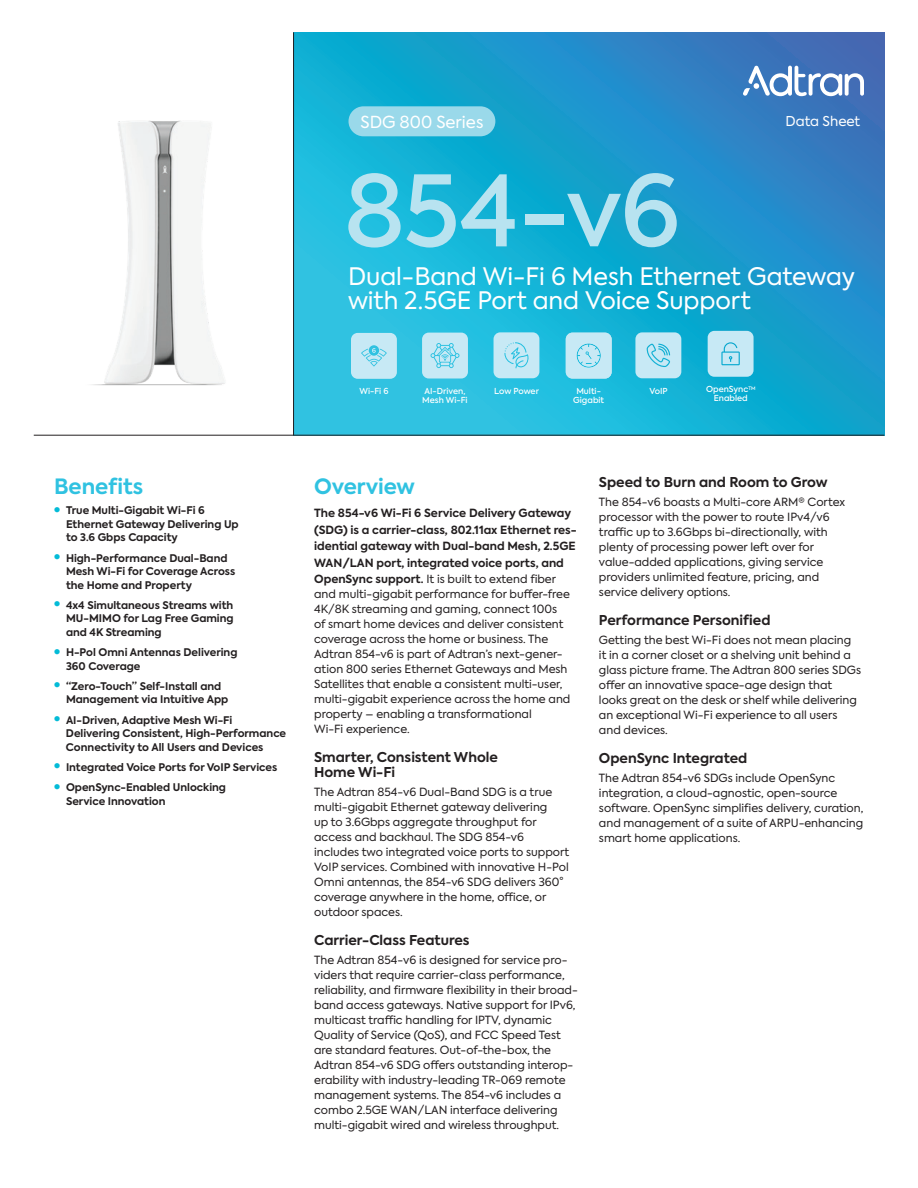
<style>
.page{position:relative;width:918px;height:1188px;background:#fff}
.page>*{position:absolute;margin:0;border:0;box-sizing:border-box;transform-origin:0 0}
.t1{font:500 97.5px "Axiforma";color:#b8e3f0}
.t2{font:24px/24px "Axiforma";letter-spacing:-.005em;color:#fff}
.t3{font:700 21px "Axiforma";color:#30c2e1}
.t4{font:16.5px "Axiforma";color:#fff}
.t5{font:700 13.5px/15px "Axiforma";color:#231f20}
.t6{font:13.5px "Axiforma";color:#fff}
.t7{font:11.25px/15px "Axiforma";color:#231f20}
.t8{font:700 11.25px/16.5px "Axiforma";color:#231f20}
.t9{font:700 10.5px/13.5px "Axiforma";color:#231f20}
.t10{font:500 8.25px/9px "Axiforma";color:#fff;text-align:center}
.s1{font-weight:400}
</style>
<div class="page">
<svg style="left:294px;top:32px;width:590px;height:403px;background:#1da3d0"></svg>
<hr style="left:34px;top:435px;width:850px;height:1px;background:#231f20">
<hr style="left:293px;top:32px;width:1px;height:403px;background:#231f20">
<svg style="left:743px;top:66px;width:121px;height:30px"></svg>
<div style="left:349px;top:106px;width:146px;height:30px;background:#9ad9ea;border-radius:15px"></div>
<svg style="left:351px;top:333px;width:46px;height:46px;background:#b9e5f3"></svg>
<svg style="left:494px;top:332px;width:45px;height:46px;background:#bae5f3"></svg>
<svg style="left:422px;top:333px;width:46px;height:46px;background:#b3e3f2"></svg>
<svg style="left:566px;top:333px;width:46px;height:46px;background:#bae5f3"></svg>
<svg style="left:635px;top:332px;width:46px;height:46px;background:#b4e3f1"></svg>
<svg style="left:708px;top:331px;width:46px;height:46px;background:#b7e3f1"></svg>
<img style="left:92px;top:120px;width:133px;height:266px">
<h3 class="t4" style="left:361px;top:111px;width:124px">SDG 800 Series</h3>
<p class="t6" style="left:786px;top:112px;width:76px">Data Sheet</p>
<h1 class="t1" style="left:344px;top:147px;width:338px">854-v6</h1>
<h2 class="t2" style="left:348px;top:265px;width:509px">Dual-Band Wi-Fi 6 Mesh Ethernet Gateway with 2.5GE Port and Voice Support</h2>
<p class="t10" style="left:359px;top:387px;width:31px">Wi-Fi 6</p>
<p class="t10" style="left:425px;top:387px;width:42px">AI-Driven,</p>
<p class="t10" style="left:494px;top:387px;width:46px">Low Power</p>
<p class="t10" style="left:422px;top:396px;width:47px">Mesh Wi-Fi</p>
<p class="t10" style="left:573px;top:387px;width:33px">Multi-<br>Gigabit</p>
<p class="t10" style="left:649px;top:387px;width:20px">VoIP</p>
<p class="t10" style="left:706px;top:385px;width:51px">OpenSync<sup>TM<br></sup>Enabled</p>
<h3 class="t3" style="left:54px;top:472px;width:91px">Benefits</h3>
<p class="t9" style="left:66px;top:504px;width:174px">True Multi-Gigabit Wi-Fi 6<br>Ethernet Gateway Delivering Up to 3.6 Gbps Capacity</p>
<p class="t9" style="left:66px;top:551px;width:171px">High-Performance Dual-Band<br>Mesh Wi-Fi for Coverage Across the Home and Property</p>
<p class="t9" style="left:66px;top:598px;width:169px;text-align:justify">4x4 Simultaneous Streams with MU-MIMO for Lag Free Gaming and 4K Streaming</p>
<p class="t9" style="left:66px;top:646px;width:173px">H-Pol Omni Antennas Delivering<br>360 Coverage</p>
<p class="t9" style="left:66px;top:679px;width:164px">“Zero-Touch” Self-Install and<br>Management via Intuitive App</p>
<p class="t9" style="left:66px;top:713px;width:222px">AI-Driven, Adaptive Mesh Wi-Fi<br>Delivering Consistent, High-Performance<br>Connectivity to All Users and Devices</p>
<p class="t9" style="left:66px;top:757px;width:213px;line-height:20.2px">Integrated Voice Ports for VoIP Services<br>OpenSync-Enabled Unlocking</p>
<p class="t9" style="left:66px;top:794px;width:101px">Service Innovation</p>
<h3 class="t3" style="left:314px;top:472px;width:102px">Overview</h3>
<p class="t8" style="left:314px;top:505px;width:264px">The 854-v6 Wi-Fi 6 Service Delivery Gateway (SDG) is a carrier-class, 802.11ax Ethernet res&shy;idential gateway with Dual-band Mesh, 2.5GE WAN/LAN port, integrated voice ports, and OpenSync support. <span class="s1">It is built to extend fiber</span></p>
<p class="t7" style="left:314px;top:587px;width:258px">and multi-gigabit performance for buffer-free 4K/8K streaming and gaming, connect 100s of smart home devices and deliver consistent coverage across the home or business. The Adtran 854-v6 is part of Adtran’s next-gener&shy;ation 800 series Ethernet Gateways and Mesh Satellites that enable a consistent multi-user, multi-gigabit experience across the home and property – enabling a transformational<br>Wi-Fi experience.</p>
<p class="t5" style="left:314px;top:750px;width:185px">Smarter, Consistent Whole<br>Home Wi-Fi</p>
<p class="t7" style="left:314px;top:785px;width:257px">The Adtran 854-v6 Dual-Band SDG is a true multi-gigabit Ethernet gateway delivering<br>up to 3.6Gbps aggregate throughput for access and backhaul. The SDG 854-v6 includes two integrated voice ports to support VoIP services. Combined with innovative H-Pol Omni antennas, the 854-v6 SDG delivers 360° coverage anywhere in the home, office, or outdoor spaces.</p>
<p class="t5" style="left:314px;top:933px;width:157px">Carrier-Class Features</p>
<p class="t7" style="left:314px;top:953px;width:265px">The Adtran 854-v6 is designed for service pro&shy;viders that require carrier-class performance, reliability, and firmware flexibility in their broad&shy;band access gateways. Native support for IPv6, multicast traffic handling for IPTV, dynamic Quality of Service (QoS), and FCC Speed Test are standard features. Out-of-the-box, the Adtran 854-v6 SDG offers outstanding interop&shy;erability with industry-leading TR-069 remote management systems. The 854-v6 includes a combo 2.5GE WAN/LAN interface delivering multi-gigabit wired and wireless throughput.</p>
<p class="t5" style="left:599px;top:474px;width:230px">Speed to Burn and Room to Grow</p>
<p class="t7" style="left:599px;top:495px;width:248px">The 854-v6 boasts a Multi-core ARM® Cortex processor with the power to route IPv4/v6 traffic up to 3.6Gbps bi-directionally, with plenty of processing power left over for value-added applications, giving service providers unlimited feature, pricing, and service delivery options.</p>
<p class="t5" style="left:599px;top:612px;width:173px">Performance Personified</p>
<p class="t7" style="left:599px;top:633px;width:264px">Getting the best Wi-Fi does not mean placing it in a corner closet or a shelving unit behind a glass picture frame. The Adtran 800 series SDGs offer an innovative space-age design that looks great on the desk or shelf while delivering an exceptional Wi-Fi experience to all users and devices.</p>
<p class="t5" style="left:599px;top:750px;width:150px">OpenSync Integrated</p>
<p class="t7" style="left:599px;top:771px;width:266px">The Adtran 854-v6 SDGs include OpenSync integration, a cloud-agnostic, open-source software. OpenSync simplifies delivery, curation, and management of a suite of ARPU-enhancing smart home applications.</p>
</div>
